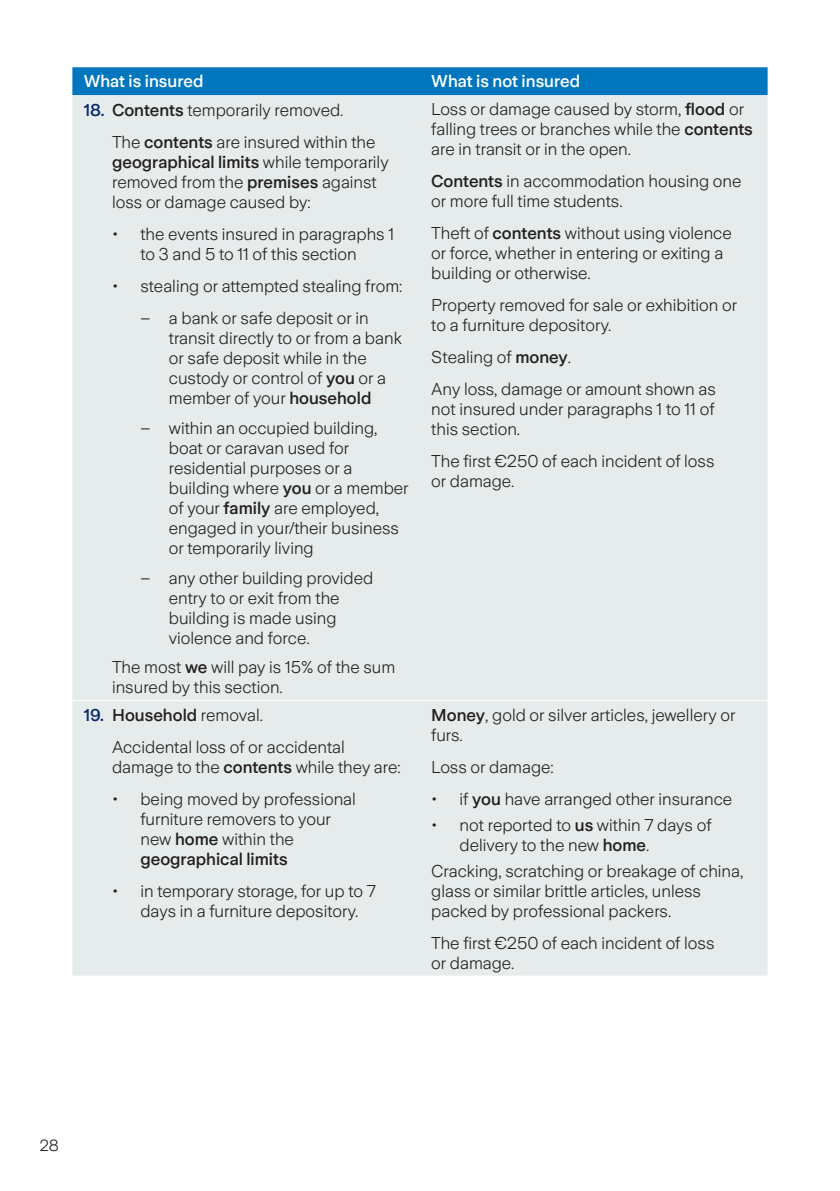
<style>
.page{position:relative;width:840px;height:1191px;background:#fff}
.page>*{position:absolute;margin:0;border:0;box-sizing:border-box;transform-origin:0 0}
.t1{font:300 17px/20px "Zurich Sans";color:#231f20}
.t2{font:500 17px "Zurich Sans";color:#fff}
.t3{font:300 16px "Zurich Sans";color:#231f20}
.s1{font-weight:500;color:#09286d}
.s2{font-weight:500}
</style>
<div class="page">
<div style="left:72px;top:67px;width:695px;height:28px;background:#0076be"></div>
<div style="left:72px;top:95px;width:695px;height:880px;background:#e6eceb"></div>
<hr style="left:72px;top:700px;width:347px;height:1px;background:#fff">
<hr style="left:419px;top:700px;width:348px;height:1px;background:#fff">
<p class="t2" style="left:84px;top:72px;width:121px">What is insured</p>
<p class="t2" style="left:431px;top:72px;width:150px">What is not insured</p>
<p class="t1" style="left:112px;top:94px;width:265px;line-height:32px;text-indent:-28px"><span class="s1">18.</span> <span class="s2">Contents</span> temporarily removed.<br>The <span class="s2">contents</span> are insured within the</p>
<p class="t1" style="left:112px;top:152px;width:278px"><span class="s2">geographical limits</span> while temporarily removed from the <span class="s2">premises</span> against loss or damage caused by:</p>
<p class="t1" style="left:112px;top:224px;width:283px;text-align:center">• the events insured in paragraphs 1 to 3 and 5 to 11 of this section</p>
<p class="t1" style="left:112px;top:276px;width:292px">• stealing or attempted stealing from:</p>
<p class="t1" style="left:169px;top:308px;width:234px;text-indent:-28px">– a bank or safe deposit or in transit directly to or from a bank or safe deposit while in the custody or control of <span class="s2">you</span> or a member of your <span class="s2">household</span></p>
<p class="t1" style="left:169px;top:418px;width:241px;text-indent:-28px">– within an occupied building, boat or caravan used for residential purposes or a building where <span class="s2">you</span> or a member of your <span class="s2">family</span> are employed, engaged in your/their business or temporarily living</p>
<p class="t1" style="left:169px;top:568px;width:206px;text-indent:-28px">– any other building provided entry to or exit from the building is made using violence and force.</p>
<p class="t1" style="left:112px;top:658px;width:285px">The most <span class="s2">we</span> will pay is 15% of the sum insured by this section.</p>
<p class="t1" style="left:431px;top:100px;width:323px">Loss or damage caused by storm, <span class="s2">flood</span> or falling trees or branches while the <span class="s2">contents </span>are in transit or in the open.</p>
<p class="t1" style="left:431px;top:172px;width:311px"><span class="s2">Contents</span> in accommodation housing one or more full time students.</p>
<p class="t1" style="left:431px;top:224px;width:302px">Theft of <span class="s2">contents</span> without using violence or force, whether in entering or exiting a building or otherwise.</p>
<p class="t1" style="left:431px;top:296px;width:307px">Property removed for sale or exhibition or to a furniture depository.</p>
<p class="t1" style="left:431px;top:342px;width:286px;line-height:32px">Stealing of <span class="s2">money</span>.<br>Any loss, damage or amount shown as</p>
<p class="t1" style="left:431px;top:400px;width:284px">not insured under paragraphs 1 to 11 of this section.</p>
<p class="t1" style="left:431px;top:452px;width:284px">The first €250 of each incident of loss or damage.</p>
<p class="t1" style="left:112px;top:699px;width:234px;line-height:32px;text-indent:-28px"><span class="s1">19.</span> <span class="s2">Household</span> removal.<br>Accidental loss of or accidental</p>
<p class="t1" style="left:112px;top:757px;width:290px">damage to the <span class="s2">contents</span> while they are:</p>
<p class="t1" style="left:140px;top:789px;width:217px;text-indent:-28px">• being moved by professional furniture removers to your new <span class="s2">home</span> within the <span class="s2">geographical limits</span></p>
<p class="t1" style="left:140px;top:881px;width:237px;text-indent:-28px">• in temporary storage, for up to 7 days in a furniture depository.</p>
<p class="t1" style="left:431px;top:705px;width:305px"><span class="s2">Money</span>, gold or silver articles, jewellery or furs.</p>
<p class="t1" style="left:431px;top:757px;width:124px">Loss or damage:</p>
<p class="t1" style="left:431px;top:789px;width:302px">• if <span class="s2">you</span> have arranged other insurance</p>
<p class="t1" style="left:459px;top:815px;width:253px;text-indent:-28px">• not reported to <span class="s2">us</span> within 7 days of delivery to the new <span class="s2">home</span>.</p>
<p class="t1" style="left:431px;top:861px;width:313px">Cracking, scratching or breakage of china, glass or similar brittle articles, unless packed by professional packers.</p>
<p class="t1" style="left:431px;top:933px;width:284px">The first €250 of each incident of loss or damage.</p>
<p class="t3" style="left:40px;top:1136px;width:21px">28</p>
</div>
